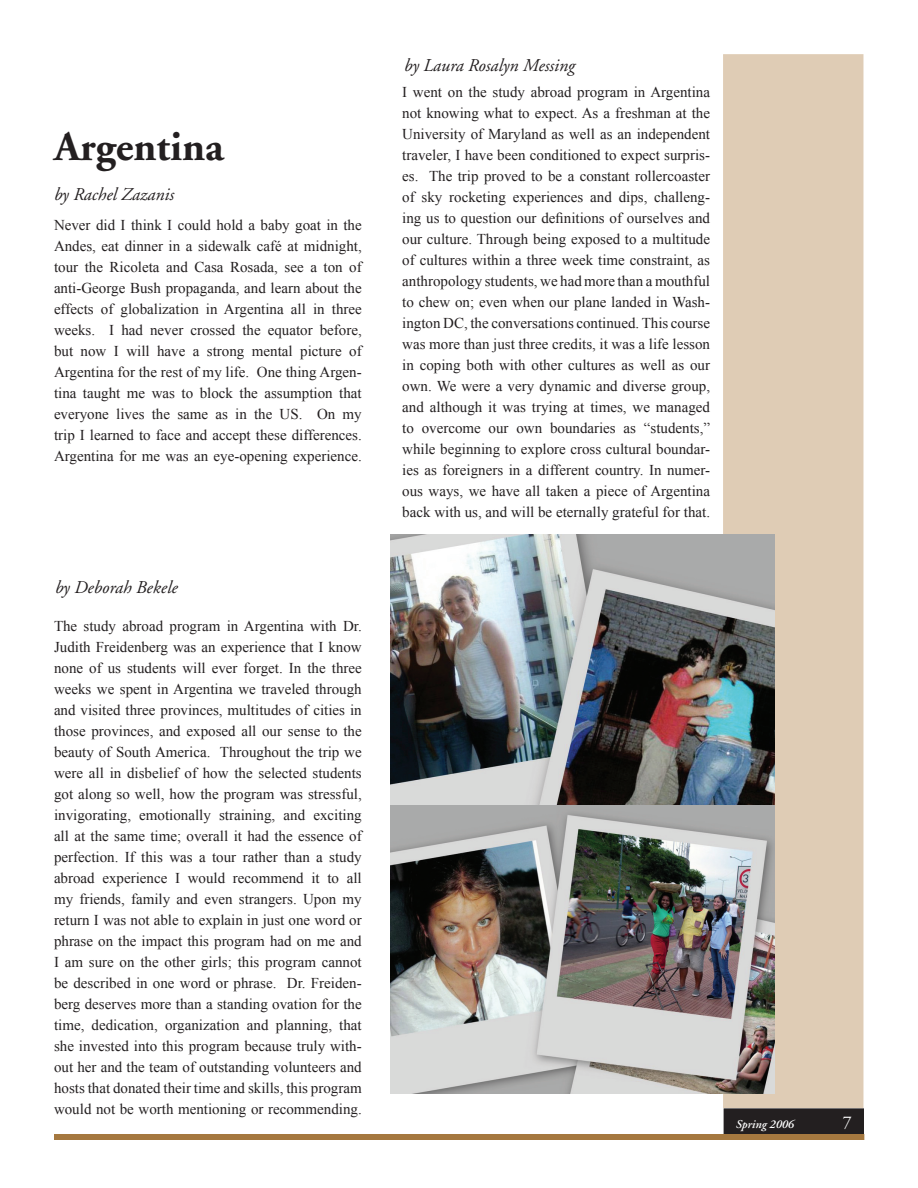
<style>
.page{position:relative;width:918px;height:1188px;background:#fff}
.page>*{position:absolute;margin:0;border:0;box-sizing:border-box;transform-origin:0 0}
.t1{font:700 42px "Adobe Garamond";color:#231f20}
.t2{font:italic 18px "Adobe Garamond";color:#231f20}
.t3{font:18px "Adobe Garamond";color:#fff}
.t4{font:15px/21px "Times New Roman";color:#231f20;text-align:justify}
.t5{font:italic 600 12px "Adobe Garamond";color:#fff}
</style>
<div class="page">
<div style="left:724px;top:55px;width:139px;height:1052px;background:#dfccb5"></div>
<div style="left:723px;top:54px;width:140px;height:1054px;border:2px solid #dfccb5"></div>
<div style="left:54px;top:1134px;width:810px;height:6px;background:#a5783f"></div>
<div style="left:724px;top:1109px;width:139px;height:24px;background:#231f20"></div>
<div style="left:724px;top:1108px;width:140px;height:26px;border:2px solid #231f20"></div>
<img style="left:391px;top:534px;width:384px;height:272px">
<img style="left:391px;top:806px;width:384px;height:288px">
<h1 class="t1" style="left:54px;top:123px;width:171px">Argentina</h1>
<p class="t2" style="left:54px;top:185px;width:122px">by Rachel Zazanis</p>
<p class="t4" style="left:54px;top:215px;width:309px">Never did I think I could hold a baby goat in the Andes, eat dinner in a sidewalk café at midnight, tour the Ricoleta and Casa Rosada, see a ton of anti-George Bush propaganda, and learn about the effects of globalization in Argentina all in three weeks. I had never crossed the equator before, but now I will have a strong mental picture of Argentina for the rest of my life. One thing Argen&shy;tina taught me was to block the assumption that everyone lives the same as in the US. On my trip I learned to face and accept these differences.<br>Argentina for me was an eye-opening experience.</p>
<p class="t2" style="left:55px;top:578px;width:124px">by Deborah Bekele</p>
<p class="t4" style="left:54px;top:616px;width:309px">The study abroad program in Argentina with Dr.<br>Judith Freidenberg was an experience that I know none of us students will ever forget. In the three weeks we spent in Argentina we traveled through and visited three provinces, multitudes of cities in those provinces, and exposed all our sense to the beauty of South America. Throughout the trip we were all in disbelief of how the selected students got along so well, how the program was stressful, invigorating, emotionally straining, and exciting all at the same time; overall it had the essence of perfection. If this was a tour rather than a study abroad experience I would recommend it to all my friends, family and even strangers. Upon my return I was not able to explain in just one word or phrase on the impact this program had on me and I am sure on the other girls; this program cannot be described in one word or phrase. Dr. Freiden&shy;berg deserves more than a standing ovation for the time, dedication, organization and planning, that she invested into this program because truly with&shy;out her and the team of outstanding volunteers and hosts that donated their time and skills, this program would not be worth mentioning or recommending.</p>
<p class="t2" style="left:404px;top:56px;width:172px">by Laura Rosalyn Messing</p>
<p class="t4" style="left:402px;top:81px;width:309px">I went on the study abroad program in Argentina not knowing what to expect. As a freshman at the University of Maryland as well as an independent traveler, I have been conditioned to expect surpris&shy;es. The trip proved to be a constant rollercoaster of sky rocketing experiences and dips, challeng&shy;ing us to question our definitions of ourselves and our culture. Through being exposed to a multitude of cultures within a three week time constraint, as anthropology students, we had more than a mouthful to chew on; even when our plane landed in Wash&shy;ington DC, the conversations continued. This course was more than just three credits, it was a life lesson in coping both with other cultures as well as our own. We were a very dynamic and diverse group, and although it was trying at times, we managed to overcome our own boundaries as “students,” while beginning to explore cross cultural boundar&shy;ies as foreigners in a different country. In numer&shy;ous ways, we have all taken a piece of Argentina back with us, and will be eternally grateful for that.</p>
<p class="t5" style="left:736px;top:1117px;width:60px">Spring 2006</p>
<p class="t3" style="left:843px;top:1112px;width:10px">7</p>
</div>
